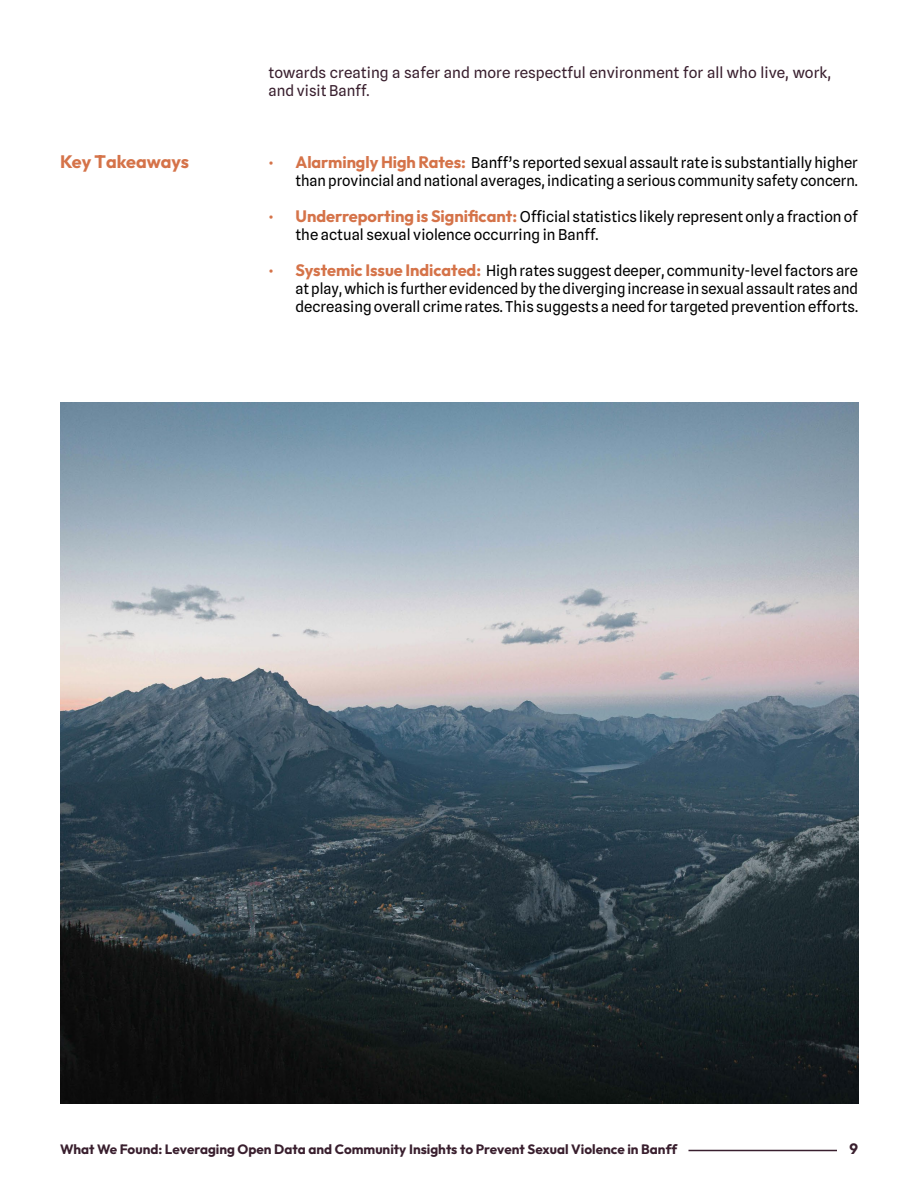
<style>
.page{position:relative;width:918px;height:1188px;background:#fff}
.page>*{position:absolute;margin:0;border:0;box-sizing:border-box;transform-origin:0 0}
.t1{font:100 18px "Outfit";color:#d57349}
.t2{font:15px/18px "Spline Sans";color:#000;text-align:right}
.t3{font:15px/18px "Spline Sans";letter-spacing:.005em;color:#391f2e}
.t4{font:100 15px "Outfit";color:#391f2e}
.t5{font:100 13.5px "Outfit";color:#391f2e}
.s1{color:#d57349}
.s2{font-family:"Outfit";font-weight:100;font-size:16.5px;color:#d57349}
</style>
<div class="page">
<img style="left:60px;top:402px;width:798px;height:702px">
<hr style="left:688px;top:1150px;width:149px;height:1px;background:#391f2e">
<p class="t3" style="left:268px;top:63px;width:564px">towards creating a safer and more respectful environment for all who live, work, and visit Banff.</p>
<p class="t1" style="left:60px;top:151px;width:130px">Key Takeaways</p>
<p class="t2" style="left:268px;top:153px;width:591px"><span class="s1">•</span> <span class="s2">Alarmingly High Rates:</span> Banff’s reported sexual assault rate is substantially higher than provincial and national averages, indicating a serious community safety concern.</p>
<p class="t2" style="left:296px;top:207px;width:564px;text-align:left;text-indent:-27px"><span class="s1">•</span> <span class="s2">Underreporting is Significant:</span> Official statistics likely represent only a fraction of the actual sexual violence occurring in Banff.</p>
<p class="t2" style="left:296px;top:261px;width:564px;text-align:justify;text-indent:-27px"><span class="s1">•</span> <span class="s2">Systemic Issue Indicated:</span> High rates suggest deeper, community-level factors are at play, which is further evidenced by the diverging increase in sexual assault rates and decreasing overall crime rates. This suggests a need for targeted prevention efforts.</p>
<p class="t5" style="left:60px;top:1142px;width:619px">What We Found: Leveraging Open Data and Community Insights to Prevent Sexual Violence in Banff</p>
<p class="t4" style="left:849px;top:1140px;width:10px">9</p>
</div>
